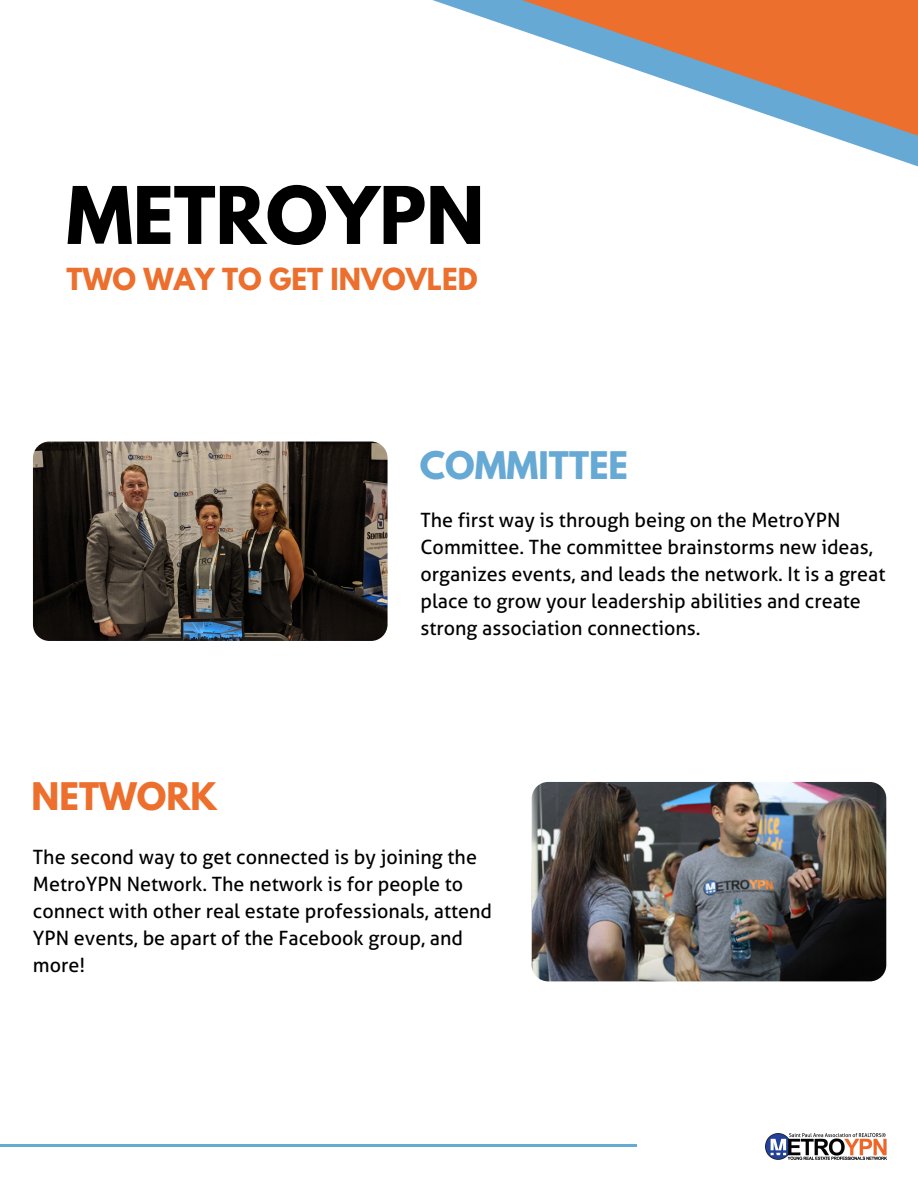
<style>
.page{position:relative;width:918px;height:1188px;background:#fff}
.page>*{position:absolute;margin:0;border:0;box-sizing:border-box;transform-origin:0 0}
.t1{font:700 70.35px "League Spartan";color:#000}
.t2{font:700 33.75px "League Spartan";color:#66a9d5}
.t3{font:700 33.75px "League Spartan";color:#ec6f2d}
.t4{font:700 27px "League Spartan";color:#ec6f2d}
.t5{font:19.8px/27px "Aller";color:#000}
</style>
<div class="page">
<svg style="left:432px;top:0;width:486px;height:167px"></svg>
<img style="left:765px;top:1133px;width:122px;height:26px">
<hr style="left:0;top:1145px;width:637px;height:2px;background:#66a9d5">
<img style="left:33px;top:442px;width:355px;height:199px;border-radius:17px">
<img style="left:532px;top:782px;width:354px;height:199px;border-radius:17px">
<p class="t1" style="left:66px;top:181px;width:419px">METROYPN</p>
<p class="t4" style="left:66px;top:265px;width:413px">TWO WAY TO GET INVOVLED</p>
<p class="t2" style="left:420px;top:448px;width:210px">COMMITTEE</p>
<p class="t3" style="left:32px;top:780px;width:187px">NETWORK</p>
<p class="t5" style="left:420px;top:507px;width:467px">The first way is through being on the MetroYPN Committee. The committee brainstorms new ideas, organizes events, and leads the network. It is a great place to grow your leadership abilities and create strong association connections.</p>
<p class="t5" style="left:33px;top:844px;width:461px">The second way to get connected is by joining the MetroYPN Network. The network is for people to connect with other real estate professionals, attend YPN events, be apart of the Facebook group, and more!</p>
</div>
